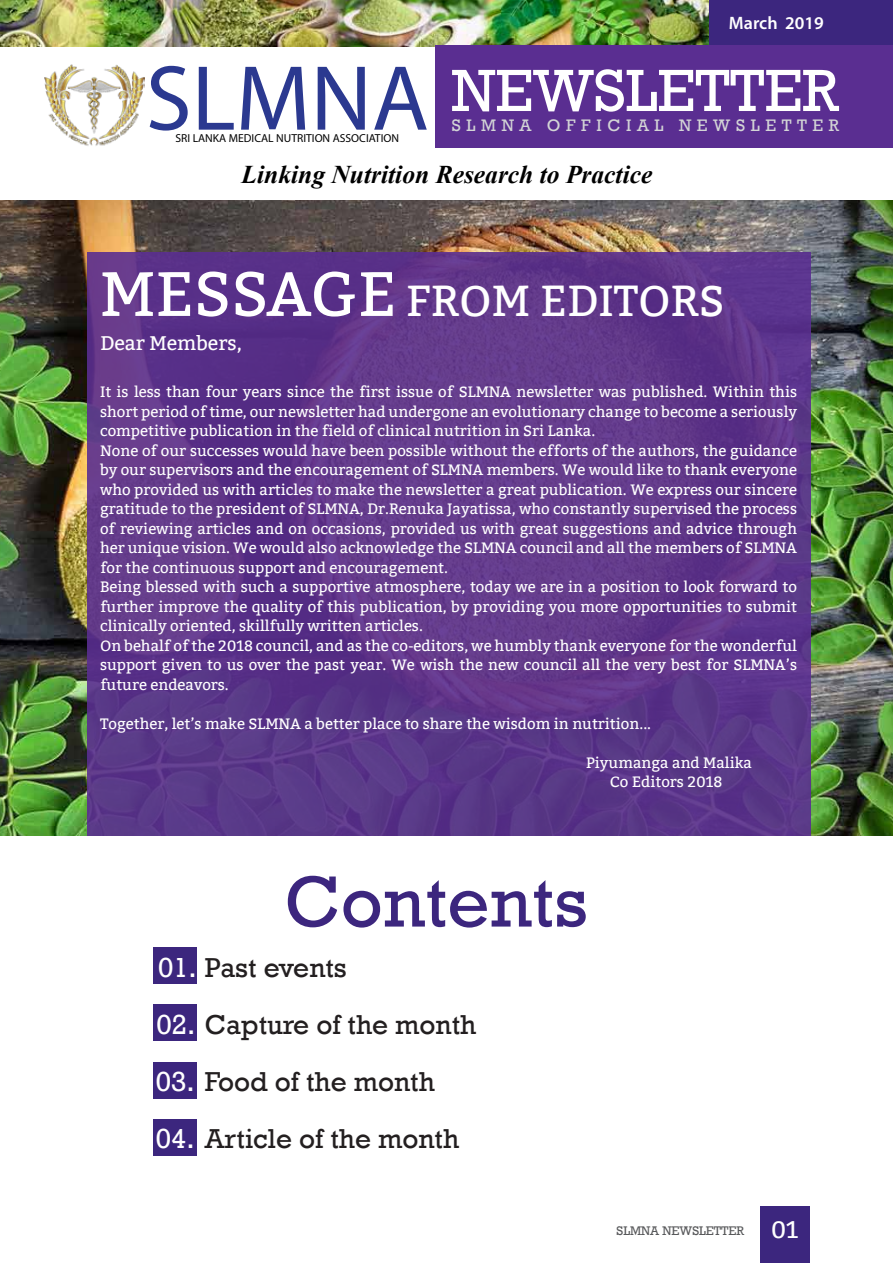
<style>
.page{position:relative;width:893px;height:1263px;background:#fff}
.page>*{position:absolute;margin:0;border:0;box-sizing:border-box;transform-origin:0 0}
.t1{font:93.15px "Myriad Pro";color:#2b3990}
.t2{font:73.65px "Rockwell";color:#3c267e}
.t3{font:60.45px "Rockwell";color:#fff}
.t4{font:43.2px "Bitter";color:#fff}
.t5{font:28.05px "Rockwell";color:#231f20}
.t6{font:italic 700 25.5px "Times New Roman";color:#000}
.t7{font:24px "Bitter";color:#fff}
.t8{font:19.65px "Bitter";color:#fff}
.t9{font:600 18px "Myriad Pro";color:#fff}
.t10{font:17.1px "Rockwell";letter-spacing:.33em;color:#d3d5d6}
.t11{font:15px/19.5px "Bitter";color:#fff}
.t12{font:12.75px "Rockwell";color:#58595b}
.t13{font:11.55px "Myriad Pro";color:#000}
.s1{font-size:62.55px}
.s2{font-size:28.35px;color:#fff}
</style>
<div class="page">
<img style="left:0;top:0;width:710px;height:46px">
<img style="left:0;top:201px;width:893px;height:634px">
<div style="left:710px;top:0;width:183px;height:47px;background:#3c267e"></div>
<div style="left:87px;top:252px;width:723px;height:583px;background:linear-gradient(to right,#5e3789,#5f378a)"></div>
<div style="left:760px;top:1206px;width:50px;height:57px;background:#3c267e"></div>
<div style="left:436px;top:45px;width:457px;height:102px;background:#5a2e91"></div>
<img style="left:44px;top:64px;width:101px;height:82px">
<div style="left:153px;top:948px;width:44px;height:36px;background:#3c267e"></div>
<div style="left:153px;top:1005px;width:44px;height:36px;background:#3c267e"></div>
<div style="left:153px;top:1062px;width:44px;height:36px;background:#3c267e"></div>
<div style="left:153px;top:1119px;width:44px;height:36px;background:#3c267e"></div>
<h1 class="t1" style="left:146px;top:41px;width:285px">SLMNA</h1>
<p class="t13" style="left:176px;top:131px;width:225px">SRI LANKA MEDICAL NUTRITION ASSOCIATION</p>
<p class="t9" style="left:729px;top:11px;width:96px">March 2019</p>
<h3 class="t3" style="left:452px;top:56px;width:389px">NEWSLETTER</h3>
<p class="t10" style="left:452px;top:116px;width:389px">SLMNA OFFICIAL NEWSLETTER</p>
<h3 class="t6" style="left:242px;top:156px;width:412px">Linking Nutrition Research to Practice</h3>
<h3 class="t4" style="left:100px;top:276px;width:626px"><span class="s1">MESSAGE</span> FROM EDITORS</h3>
<h3 class="t8" style="left:100px;top:332px;width:143px">Dear Members,</h3>
<p class="t11" style="left:100px;top:382px;width:699px">It is less than four years since the first issue of SLMNA newsletter was published. Within this short period of time, our newsletter had undergone an evolutionary change to become a seriously competitive publication in the field of clinical nutrition in Sri Lanka.<br>None of our successes would have been possible without the efforts of the authors, the guidance by our supervisors and the encouragement of SLMNA members. We would like to thank everyone who provided us with articles to make the newsletter a great publication. We express our sincere gratitude to the president of SLMNA, Dr.Renuka Jayatissa, who constantly supervised the process of reviewing articles and on occasions, provided us with great suggestions and advice through her unique vision. We would also acknowledge the SLMNA council and all the members of SLMNA for the continuous support and encouragement.<br>Being blessed with such a supportive atmosphere, today we are in a position to look forward to further improve the quality of this publication, by providing you more opportunities to submit clinically oriented, skillfully written articles.<br>On behalf of the 2018 council, and as the co-editors, we humbly thank everyone for the wonderful support given to us over the past year. We wish the new council all the very best for SLMNA’s future endeavors.</p>
<p class="t11" style="left:100px;top:714px;width:553px">Together, let’s make SLMNA a better place to share the wisdom in nutrition...</p>
<p class="t11" style="left:586px;top:753px;width:167px;text-align:center">Piyumanga and Malika<br>Co Editors 2018</p>
<h2 class="t2" style="left:285px;top:859px;width:305px">Contents</h2>
<h3 class="t5" style="left:158px;top:951px;width:190px"><span class="s2">01.</span> Past events</h3>
<h3 class="t5" style="left:156px;top:1008px;width:321px"><span class="s2">02.</span> Capture of the month</h3>
<h3 class="t5" style="left:156px;top:1065px;width:280px"><span class="s2">03.</span> Food of the month</h3>
<h3 class="t5" style="left:156px;top:1122px;width:305px"><span class="s2">04.</span> Article of the month</h3>
<p class="t12" style="left:617px;top:1223px;width:129px">SLMNA NEWSLETTER</p>
<h3 class="t7" style="left:771px;top:1215px;width:29px">01</h3>
</div>
